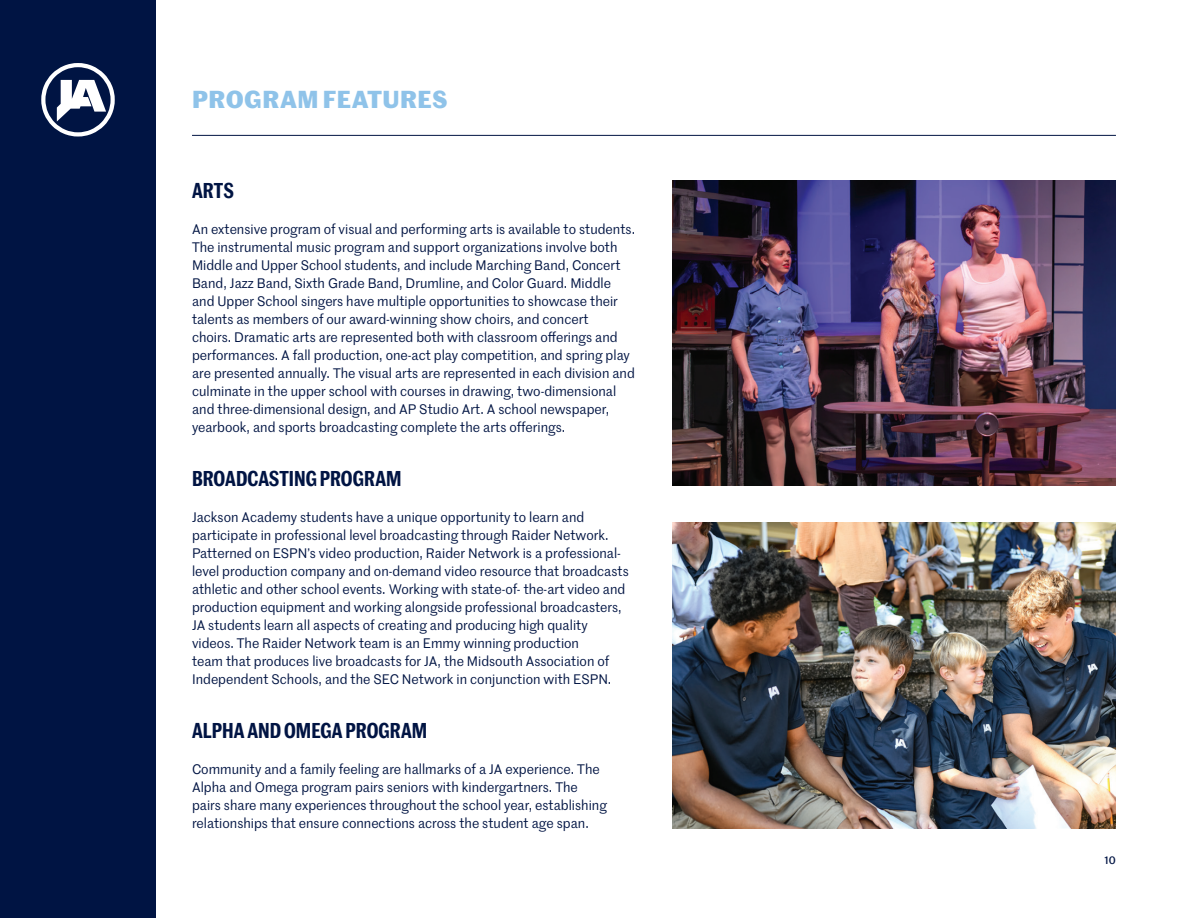
<style>
.page{position:relative;width:1188px;height:918px;background:#fff}
.page>*{position:absolute;margin:0;border:0;box-sizing:border-box;transform-origin:0 0}
.t1{font:700 24px "Marr Sans";letter-spacing:.02em;color:#8fc3e9}
.t2{font:600 21px "Marr Sans Cond";letter-spacing:.005em;color:#001443}
.t3{font:13.5px/18px "Marr Sans";color:#001443}
.t4{font:500 10.5px "Marr Sans";color:#001443}
</style>
<div class="page">
<div style="left:0;top:0;width:156px;height:918px;background:#001443"></div>
<svg style="left:41px;top:63px;width:74px;height:74px"></svg>
<hr style="left:192px;top:135px;width:924px;height:1px;background:#001443">
<img style="left:672px;top:180px;width:444px;height:306px">
<img style="left:672px;top:522px;width:444px;height:306px">
<h1 class="t1" style="left:192px;top:81px;width:257px">PROGRAM FEATURES</h1>
<h2 class="t2" style="left:192px;top:175px;width:43px">ARTS</h2>
<p class="t3" style="left:192px;top:220px;width:445px">An extensive program of visual and performing arts is available to students.<br>The instrumental music program and support organizations involve both Middle and Upper School students, and include Marching Band, Concert Band, Jazz Band, Sixth Grade Band, Drumline, and Color Guard. Middle and Upper School singers have multiple opportunities to showcase their talents as members of our award-winning show choirs, and concert<br>choirs. Dramatic arts are represented both with classroom offerings and performances. A fall production, one-act play competition, and spring play are presented annually. The visual arts are represented in each division and culminate in the upper school with courses in drawing, two-dimensional and three-dimensional design, and AP Studio Art. A school newspaper, yearbook, and sports broadcasting complete the arts offerings.</p>
<h2 class="t2" style="left:192px;top:463px;width:211px">BROADCASTING PROGRAM</h2>
<p class="t3" style="left:192px;top:508px;width:438px">Jackson Academy students have a unique opportunity to learn and participate in professional level broadcasting through Raider Network.<br>Patterned on ESPN’s video production, Raider Network is a professional&shy;level production company and on-demand video resource that broadcasts athletic and other school events. Working with state-of- the-art video and production equipment and working alongside professional broadcasters, JA students learn all aspects of creating and producing high quality videos. The Raider Network team is an Emmy winning production<br>team that produces live broadcasts for JA, the Midsouth Association of Independent Schools, and the SEC Network in conjunction with ESPN.</p>
<h2 class="t2" style="left:192px;top:715px;width:237px">ALPHA AND OMEGA PROGRAM</h2>
<p class="t3" style="left:192px;top:760px;width:416px">Community and a family feeling are hallmarks of a JA experience. The Alpha and Omega program pairs seniors with kindergartners. The pairs share many experiences throughout the school year, establishing relationships that ensure connections across the student age span.</p>
<p class="t4" style="left:1104px;top:853px;width:13px">10</p>
</div>
